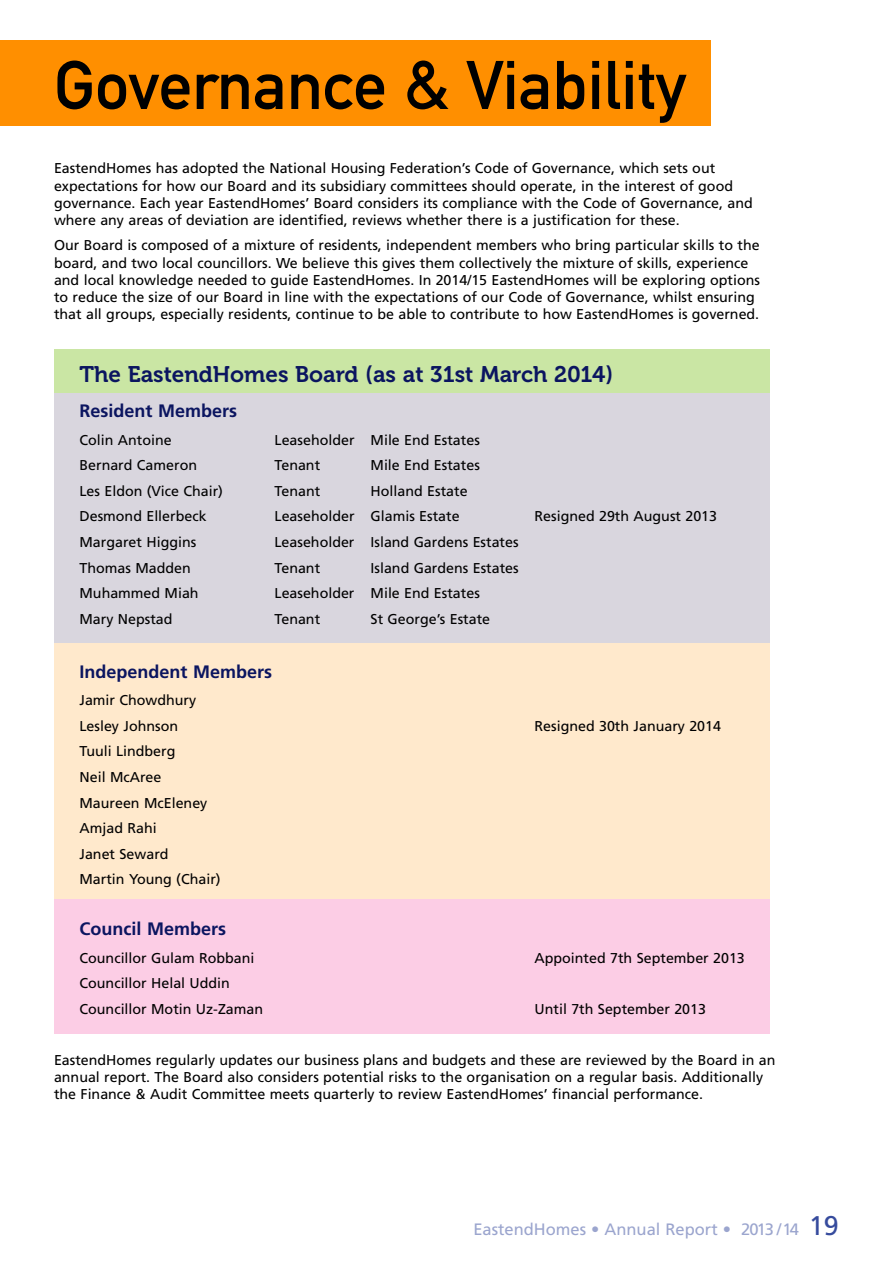
<style>
.page{position:relative;width:893px;height:1263px;background:#fff}
.page>*{position:absolute;margin:0;border:0;box-sizing:border-box;transform-origin:0 0}
.t1{font:67.5px "DIN Mittelschrift LT";color:#000}
.t2{font:22.5px "Museo 700";color:#0b1560}
.t3{font:700 18px "Frutiger LT";color:#0b1560}
.t4{font:16.5px "Frutiger LT";color:#9ba5ce}
.t5{font:14.25px/17.1px "Frutiger LT";color:#000}
.s1{font-size:27px;color:#364b9d}
</style>
<div class="page">
<div style="left:54px;top:349px;width:716px;height:684px;background:#cae6a4"></div>
<div style="left:54px;top:393px;width:716px;height:250px;background:#d9d6de"></div>
<div style="left:54px;top:643px;width:716px;height:256px;background:#ffe9cc"></div>
<div style="left:54px;top:899px;width:716px;height:134px;background:#fccde5"></div>
<div style="left:0;top:41px;width:710px;height:85px;background:#ff8f00"></div>
<h1 class="t1" style="left:54px;top:61px;width:634px">Governance &amp; Viability</h1>
<p class="t5" style="left:54px;top:161px;width:700px">EastendHomes has adopted the National Housing Federation’s Code of Governance, which sets out expectations for how our Board and its subsidiary committees should operate, in the interest of good governance. Each year EastendHomes’ Board considers its compliance with the Code of Governance, and where any areas of deviation are identified, reviews whether there is a justification for these.</p>
<p class="t5" style="left:54px;top:238px;width:708px">Our Board is composed of a mixture of residents, independent members who bring particular skills to the board, and two local councillors. We believe this gives them collectively the mixture of skills, experience and local knowledge needed to guide EastendHomes. In 2014/15 EastendHomes will be exploring options to reduce the size of our Board in line with the expectations of our Code of Governance, whilst ensuring that all groups, especially residents, continue to be able to contribute to how EastendHomes is governed.</p>
<h2 class="t2" style="left:80px;top:366px;width:535px">The EastendHomes Board (as at 31st March 2014)</h2>
<p class="t3" style="left:80px;top:404px;width:159px">Resident Members</p>
<p class="t5" style="left:80px;top:432px;width:94px">Colin Antoine</p>
<p class="t5" style="left:275px;top:432px;width:207px">Leaseholder Mile End Estates</p>
<p class="t5" style="left:80px;top:458px;width:119px">Bernard Cameron</p>
<p class="t5" style="left:275px;top:458px;width:47px">Tenant</p>
<p class="t5" style="left:371px;top:458px;width:111px">Mile End Estates</p>
<p class="t5" style="left:80px;top:483px;width:145px">Les Eldon (Vice Chair)</p>
<p class="t5" style="left:275px;top:483px;width:47px">Tenant</p>
<p class="t5" style="left:371px;top:483px;width:99px">Holland Estate</p>
<p class="t5" style="left:80px;top:509px;width:129px">Desmond Ellerbeck</p>
<p class="t5" style="left:275px;top:509px;width:187px">Leaseholder Glamis Estate</p>
<p class="t5" style="left:535px;top:509px;width:184px">Resigned 29th August 2013</p>
<p class="t5" style="left:80px;top:535px;width:118px">Margaret Higgins</p>
<p class="t5" style="left:275px;top:535px;width:246px">Leaseholder Island Gardens Estates</p>
<p class="t5" style="left:80px;top:560px;width:113px">Thomas Madden</p>
<p class="t5" style="left:275px;top:560px;width:47px">Tenant</p>
<p class="t5" style="left:371px;top:560px;width:150px">Island Gardens Estates</p>
<p class="t5" style="left:80px;top:586px;width:121px">Muhammed Miah</p>
<p class="t5" style="left:275px;top:586px;width:207px">Leaseholder Mile End Estates</p>
<p class="t5" style="left:80px;top:611px;width:95px">Mary Nepstad</p>
<p class="t5" style="left:275px;top:611px;width:47px">Tenant</p>
<p class="t5" style="left:371px;top:611px;width:121px">St George’s Estate</p>
<p class="t3" style="left:80px;top:664px;width:194px">Independent Members</p>
<p class="t5" style="left:80px;top:688px;width:118px;line-height:25.7px">Jamir Chowdhury<br>Lesley Johnson</p>
<p class="t5" style="left:535px;top:718px;width:188px">Resigned 30th January 2014</p>
<p class="t5" style="left:80px;top:740px;width:143px;line-height:25.7px">Tuuli Lindberg<br>Neil McAree<br>Maureen McEleney<br>Amjad Rahi<br>Janet Seward<br>Martin Young (Chair)</p>
<p class="t3" style="left:80px;top:922px;width:148px">Council Members</p>
<p class="t5" style="left:80px;top:950px;width:176px">Councillor Gulam Robbani</p>
<p class="t5" style="left:535px;top:950px;width:212px">Appointed 7th September 2013</p>
<p class="t5" style="left:80px;top:971px;width:185px;line-height:25.7px">Councillor Helal Uddin<br>Councillor Motin Uz-Zaman</p>
<p class="t5" style="left:535px;top:1001px;width:173px">Until 7th September 2013</p>
<p class="t5" style="left:54px;top:1052px;width:723px">EastendHomes regularly updates our business plans and budgets and these are reviewed by the Board in an annual report. The Board also considers potential risks to the organisation on a regular basis. Additionally the Finance &amp; Audit Committee meets quarterly to review EastendHomes’ financial performance.</p>
<p class="t4" style="left:473px;top:1223px;width:367px">EastendHomes • Annual Report • 2013 /14 <span class="s1">19</span></p>
</div>
